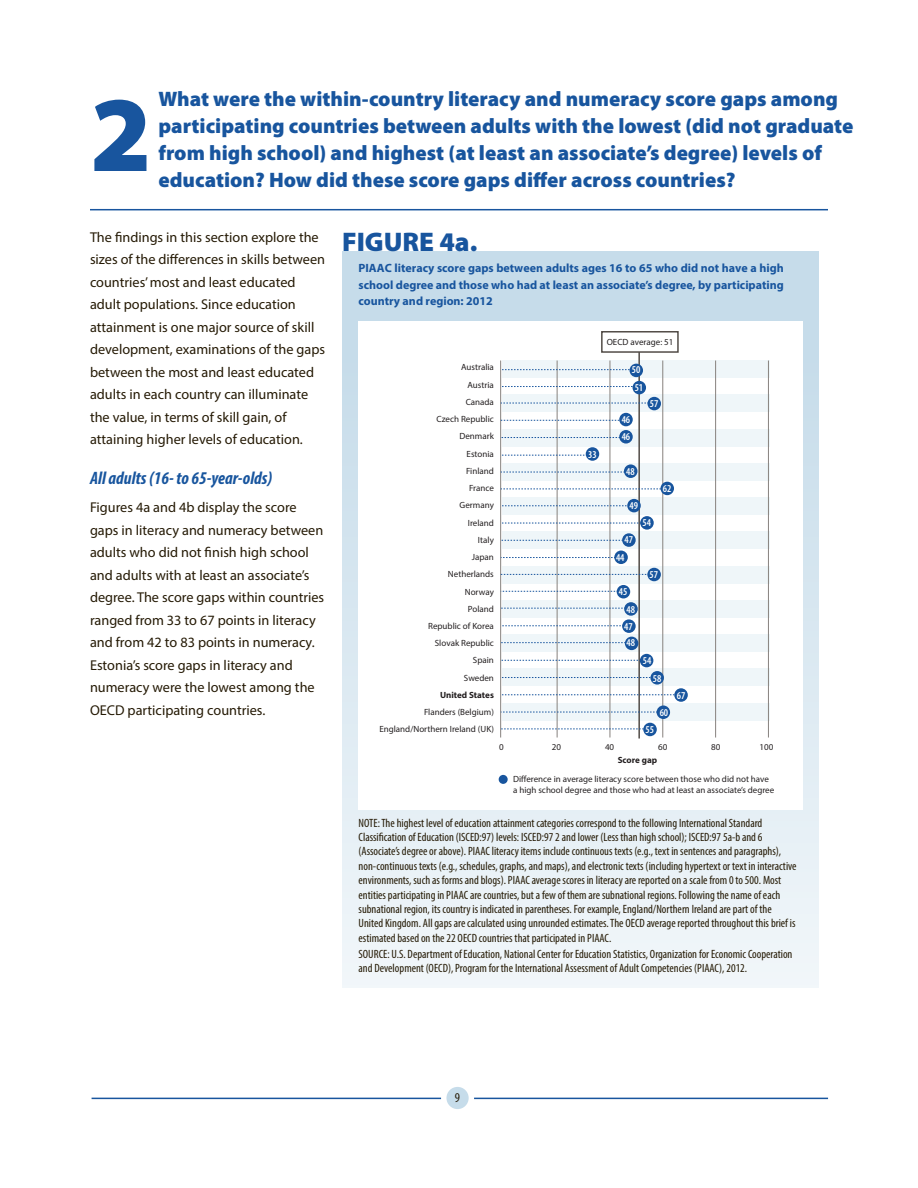
<style>
.page{position:relative;width:918px;height:1188px;background:#fff}
.page>*{position:absolute;margin:0;border:0;box-sizing:border-box;transform-origin:0 0}
.t1{font:900 108px "Myriad Pro";color:#18559e}
.t2{font:900 27px "Myriad Pro";color:#18559e}
.t3{font:900 21px/27px "Myriad Pro";color:#18559e}
.t4{font:italic 700 condensed 18px "Myriad Pro";color:#18559e}
.t5{font:14.25px/22.5px "Myriad Pro";color:#251a05}
.t6{font:condensed 13.5px "Myriad Pro";color:#251a05}
.t7{font:condensed 12px/14.4px "Myriad Pro";color:#251a05}
.t8{font:700 12px/16.8px "Myriad Pro";color:#18559e;text-align:justify}
.t9{font:600 condensed 10.5px/17.1px "Myriad Pro";color:#fff}
.t10{font:9px/17.2px "Myriad Pro";color:#231f20;text-align:right}
.t11{font:700 9px "Myriad Pro";color:#231f20}
.s1{font-weight:700}
</style>
<div class="page">
<div style="left:446px;top:1087px;width:23px;height:22px;background:#c6dcea;border-radius:50%"></div>
<hr style="left:474px;top:1098px;width:354px;height:1px;background:#18559e">
<hr style="left:92px;top:1098px;width:349px;height:1px;background:#18559e">
<hr style="left:90px;top:209px;width:738px;height:1px;background:#18559e">
<div style="left:342px;top:251px;width:477px;height:737px;background:linear-gradient(to bottom,#c1d9e8,#f1f6f9)"></div>
<div style="left:358px;top:321px;width:445px;height:489px;background:#fff"></div>
<div style="left:502px;top:361px;width:268px;height:17px;background:#eff6f9"></div>
<div style="left:502px;top:395px;width:268px;height:17px;background:#eff6f9"></div>
<div style="left:502px;top:429px;width:268px;height:17px;background:#eff6f9"></div>
<div style="left:502px;top:463px;width:268px;height:17px;background:#eff6f9"></div>
<div style="left:502px;top:498px;width:268px;height:17px;background:#eff6f9"></div>
<div style="left:502px;top:532px;width:268px;height:17px;background:#eff6f9"></div>
<div style="left:502px;top:566px;width:268px;height:17px;background:#eff6f9"></div>
<div style="left:502px;top:600px;width:268px;height:18px;background:#eff6f9"></div>
<div style="left:502px;top:635px;width:268px;height:17px;background:#eff6f9"></div>
<div style="left:502px;top:669px;width:268px;height:17px;background:#eff6f9"></div>
<div style="left:502px;top:703px;width:268px;height:17px;background:#eff6f9"></div>
<hr style="left:500px;top:361px;width:1px;height:377px;background:#87827e">
<hr style="left:768px;top:361px;width:1px;height:377px;background:#87827e">
<hr style="left:715px;top:361px;width:1px;height:377px;background:#87827e">
<hr style="left:662px;top:361px;width:1px;height:377px;background:#87827e">
<hr style="left:610px;top:361px;width:1px;height:377px;background:#87827e">
<hr style="left:557px;top:361px;width:1px;height:377px;background:#87827e">
<hr style="left:638px;top:352px;width:2px;height:387px;background:#524c47">
<div style="left:630px;top:364px;width:13px;height:13px;background:#18559e;border-radius:50%"></div>
<div style="left:633px;top:381px;width:13px;height:13px;background:#18559e;border-radius:50%"></div>
<div style="left:647px;top:397px;width:14px;height:13px;background:#18559e;border-radius:50%"></div>
<div style="left:619px;top:413px;width:14px;height:13px;background:#18559e;border-radius:50%"></div>
<div style="left:619px;top:430px;width:14px;height:14px;background:#18559e;border-radius:50%"></div>
<div style="left:586px;top:447px;width:13px;height:14px;background:#18559e;border-radius:50%"></div>
<div style="left:624px;top:464px;width:13px;height:14px;background:#18559e;border-radius:50%"></div>
<div style="left:661px;top:482px;width:13px;height:13px;background:#18559e;border-radius:50%"></div>
<div style="left:627px;top:499px;width:14px;height:13px;background:#18559e;border-radius:50%"></div>
<div style="left:640px;top:516px;width:14px;height:14px;background:#18559e;border-radius:50%"></div>
<div style="left:622px;top:533px;width:14px;height:14px;background:#18559e;border-radius:50%"></div>
<div style="left:614px;top:551px;width:14px;height:13px;background:#18559e;border-radius:50%"></div>
<div style="left:647px;top:568px;width:14px;height:13px;background:#18559e;border-radius:50%"></div>
<div style="left:617px;top:585px;width:13px;height:13px;background:#18559e;border-radius:50%"></div>
<div style="left:624px;top:602px;width:14px;height:14px;background:#18559e;border-radius:50%"></div>
<div style="left:622px;top:619px;width:14px;height:14px;background:#18559e;border-radius:50%"></div>
<div style="left:640px;top:654px;width:13px;height:13px;background:#18559e;border-radius:50%"></div>
<div style="left:674px;top:688px;width:14px;height:14px;background:#18559e;border-radius:50%"></div>
<div style="left:643px;top:723px;width:14px;height:13px;background:#18559e;border-radius:50%"></div>
<div style="left:499px;top:775px;width:9px;height:9px;background:#18559e;border-radius:50%"></div>
<div style="left:625px;top:637px;width:13px;height:13px;background:#18559e;border-radius:50%"></div>
<div style="left:650px;top:671px;width:14px;height:14px;background:#18559e;border-radius:50%"></div>
<div style="left:657px;top:705px;width:13px;height:14px;background:#18559e;border-radius:50%"></div>
<div style="left:601px;top:331px;width:78px;height:22px;border:2px solid #524c47"></div>
<svg style="left:501px;top:369px;width:129px;height:1px"></svg>
<svg style="left:501px;top:386px;width:132px;height:1px"></svg>
<svg style="left:501px;top:403px;width:147px;height:1px"></svg>
<svg style="left:501px;top:420px;width:118px;height:1px"></svg>
<svg style="left:501px;top:437px;width:118px;height:1px"></svg>
<svg style="left:501px;top:455px;width:85px;height:1px"></svg>
<svg style="left:501px;top:472px;width:123px;height:1px"></svg>
<svg style="left:501px;top:489px;width:160px;height:1px"></svg>
<svg style="left:501px;top:505px;width:127px;height:1px"></svg>
<svg style="left:501px;top:523px;width:140px;height:1px"></svg>
<svg style="left:501px;top:540px;width:121px;height:1px"></svg>
<svg style="left:501px;top:557px;width:112px;height:1px"></svg>
<svg style="left:501px;top:574px;width:147px;height:1px"></svg>
<svg style="left:501px;top:591px;width:116px;height:1px"></svg>
<svg style="left:501px;top:608px;width:124px;height:1px"></svg>
<svg style="left:501px;top:625px;width:122px;height:1px"></svg>
<svg style="left:501px;top:642px;width:124px;height:1px"></svg>
<svg style="left:501px;top:660px;width:139px;height:1px"></svg>
<svg style="left:501px;top:677px;width:149px;height:1px"></svg>
<svg style="left:501px;top:694px;width:173px;height:1px"></svg>
<svg style="left:501px;top:712px;width:156px;height:1px"></svg>
<svg style="left:501px;top:729px;width:143px;height:1px"></svg>
<h2 class="t1" style="left:90px;top:62px;width:63px">2</h2>
<h2 class="t3" style="left:158px;top:85px;width:697px">What were the within-country literacy and numeracy score gaps among participating countries between adults with the lowest (did not graduate from high school) and highest (at least an associate’s degree) levels of education? How did these score gaps differ across countries?</h2>
<p class="t5" style="left:90px;top:225px;width:237px">The findings in this section explore the sizes of the differences in skills between countries’ most and least educated adult populations. Since education attainment is one major source of skill development, examinations of the gaps between the most and least educated adults in each country can illuminate the value, in terms of skill gain, of attaining higher levels of education.</p>
<h3 class="t4" style="left:90px;top:467px;width:184px">All adults (16- to 65-year-olds)</h3>
<p class="t5" style="left:90px;top:496px;width:236px">Figures 4a and 4b display the score gaps in literacy and numeracy between adults who did not finish high school and adults with at least an associate’s degree. The score gaps within countries ranged from 33 to 67 points in literacy and from 42 to 83 points in numeracy.<br>Estonia’s score gaps in literacy and numeracy were the lowest among the OECD participating countries.</p>
<p class="t2" style="left:342px;top:224px;width:137px">FIGURE 4a.</p>
<p class="t8" style="left:359px;top:259px;width:427px">PIAAC literacy score gaps between adults ages 16 to 65 who did not have a high school degree and those who had at least an associate’s degree, by participating country and region: 2012</p>
<p class="t10" style="left:607px;top:333px;width:68px">OECD average: 51</p>
<p class="t10" style="left:379px;top:359px;width:116px">Australia<br>Austria<br>Canada<br>Czech Republic<br>Denmark<br>Estonia<br>Finland<br>France<br>Germany<br>Ireland<br>Italy<br>Japan<br>Netherlands<br>Norway<br>Poland<br>Republic of Korea<br>Slovak Republic<br>Spain<br>Sweden<br><span class="s1">United States<br></span>Flanders (Belgium)<br>England/Northern Ireland (UK)</p>
<p class="t9" style="left:632px;top:361px;width:13px;line-height:17.9px">50<br>51</p>
<p class="t9" style="left:650px;top:395px;width:10px">57</p>
<p class="t9" style="left:622px;top:411px;width:10px">46<br>46</p>
<p class="t9" style="left:588px;top:446px;width:10px">33</p>
<p class="t9" style="left:626px;top:463px;width:10px">48</p>
<p class="t9" style="left:629px;top:497px;width:10px">49</p>
<p class="t9" style="left:663px;top:480px;width:10px">62</p>
<p class="t9" style="left:642px;top:515px;width:10px">54</p>
<p class="t9" style="left:616px;top:531px;width:19px;text-indent:9px">47<br>44</p>
<p class="t9" style="left:650px;top:567px;width:10px">57</p>
<p class="t9" style="left:624px;top:583px;width:12px;text-indent:-5px">45<br>48<br>47<br>48</p>
<p class="t9" style="left:643px;top:652px;width:10px">54</p>
<p class="t9" style="left:653px;top:670px;width:10px">58</p>
<p class="t9" style="left:677px;top:687px;width:10px">67</p>
<p class="t9" style="left:660px;top:704px;width:10px">60</p>
<p class="t9" style="left:646px;top:721px;width:10px">55</p>
<p class="t10" style="left:499px;top:738px;width:6px">0</p>
<p class="t10" style="left:552px;top:738px;width:11px">20</p>
<p class="t10" style="left:605px;top:738px;width:11px">40</p>
<p class="t10" style="left:658px;top:738px;width:11px">60</p>
<p class="t10" style="left:711px;top:738px;width:11px">80</p>
<p class="t10" style="left:760px;top:738px;width:15px">100</p>
<p class="t11" style="left:618px;top:754px;width:41px">Score gap</p>
<p class="t10" style="left:513px;top:774px;width:263px;line-height:10.8px;text-align:left">Difference in average literacy score between those who did not have a high school degree and those who had at least an associate’s degree</p>
<p class="t7" style="left:359px;top:815px;width:439px">NOTE: The highest level of education attainment categories correspond to the following International Standard Classification of Education (ISCED:97) levels: ISCED:97 2 and lower (Less than high school); ISCED:97 5a-b and 6 (Associate’s degree or above). PIAAC literacy items include continuous texts (e.g., text in sentences and paragraphs), non-continuous texts (e.g., schedules, graphs, and maps), and electronic texts (including hypertext or text in interactive environments, such as forms and blogs). PIAAC average scores in literacy are reported on a scale from 0 to 500. Most entities participating in PIAAC are countries, but a few of them are subnational regions. Following the name of each subnational region, its country is indicated in parentheses. For example, England/Northern Ireland are part of the United Kingdom. All gaps are calculated using unrounded estimates. The OECD average reported throughout this brief is estimated based on the 22 OECD countries that participated in PIAAC.</p>
<p class="t7" style="left:359px;top:946px;width:435px">SOURCE: U.S. Department of Education, National Center for Education Statistics, Organization for Economic Cooperation and Development (OECD), Program for the International Assessment of Adult Competencies (PIAAC), 2012.</p>
<p class="t6" style="left:455px;top:1090px;width:7px">9</p>
</div>
